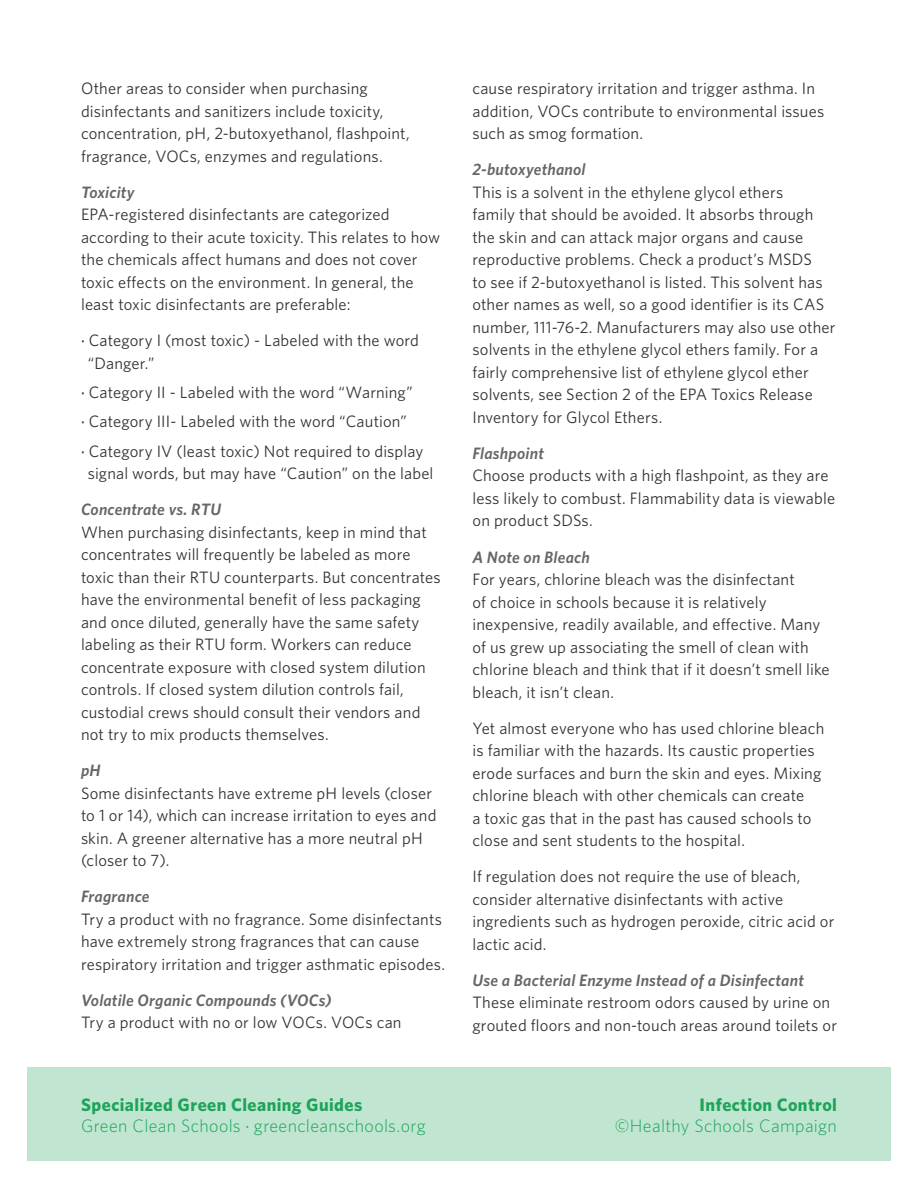
<style>
.page{position:relative;width:918px;height:1188px;background:#fff}
.page>*{position:absolute;margin:0;border:0;box-sizing:border-box;transform-origin:0 0}
.t1{font:300 18px/21.6px "Whitney";letter-spacing:.02em;color:#1da35a}
.t2{font:700 18px "Whitney";letter-spacing:.025em;color:#1da35a}
.t3{font:16.5px/22.5px "Whitney";letter-spacing:.01em;color:#333}
.t4{font:italic 600 16.5px "Whitney";letter-spacing:.015em;color:#666}
.s1{font-weight:500}
.s2{font-weight:700}
.s3{font-weight:400}
</style>
<div class="page">
<div style="left:27px;top:1068px;width:864px;height:93px;background:#c0e6d1"></div>
<p class="t3" style="left:81px;top:77px;width:330px">Other areas to consider when purchasing disinfectants and sanitizers include toxicity, concentration, pH, 2-butoxyethanol, flashpoint, fragrance, VOCs, enzymes and regulations.</p>
<p class="t4" style="left:81px;top:181px;width:55px">Toxicity</p>
<p class="t3" style="left:81px;top:203px;width:361px">EPA-registered disinfectants are categorized according to their acute toxicity. This relates to how the chemicals affect humans and does not cover toxic effects on the environment. In general, the least toxic disinfectants are preferable:</p>
<p class="t3" style="left:88px;top:329px;width:333px;text-indent:-7px"><span class="s1">·</span> Category I (most toxic) - Labeled with the word “Danger.”</p>
<p class="t3" style="left:81px;top:377px;width:344px;line-height:29.2px"><span class="s1">·</span> Category II - Labeled with the word “Warning”<br><span class="s1">·</span> Category III- Labeled with the word “Caution”<br><span class="s1">·</span> Category IV (least toxic) Not required to display</p>
<p class="t3" style="left:88px;top:462px;width:347px">signal words, but may have “Caution” on the label</p>
<p class="t4" style="left:81px;top:498px;width:142px">Concentrate vs. RTU</p>
<p class="t3" style="left:81px;top:520px;width:361px">When purchasing disinfectants, keep in mind that concentrates will frequently be labeled as more toxic than their RTU counterparts. But concentrates have the environmental benefit of less packaging and once diluted, generally have the same safety labeling as their RTU form. Workers can reduce concentrate exposure with closed system dilution controls. If closed system dilution controls fail, custodial crews should consult their vendors and not try to mix products themselves.</p>
<p class="t4" style="left:81px;top:759px;width:21px">pH</p>
<p class="t3" style="left:81px;top:781px;width:357px">Some disinfectants have extreme pH levels (closer to 1 or 14), which can increase irritation to eyes and skin. A greener alternative has a more neutral pH (closer to 7).</p>
<p class="t4" style="left:81px;top:885px;width:70px">Fragrance</p>
<p class="t3" style="left:81px;top:907px;width:366px">Try a product with no fragrance. Some disinfectants have extremely strong fragrances that can cause respiratory irritation and trigger asthmatic episodes.</p>
<p class="t4" style="left:81px;top:989px;width:252px">Volatile Organic Compounds (VOCs)</p>
<p class="t3" style="left:81px;top:1011px;width:322px">Try a product with no or low VOCs. VOCs can</p>
<p class="t3" style="left:472px;top:77px;width:353px">cause respiratory irritation and trigger asthma. In addition, VOCs contribute to environmental issues such as smog formation.</p>
<p class="t4" style="left:472px;top:159px;width:115px">2-butoxyethanol</p>
<p class="t3" style="left:472px;top:181px;width:365px">This is a solvent in the ethylene glycol ethers<br>family that should be avoided. It absorbs through the skin and can attack major organs and cause reproductive problems. Check a product’s MSDS<br>to see if 2-butoxyethanol is listed. This solvent has other names as well, so a good identifier is its CAS number, 111-76-2. Manufacturers may also use other solvents in the ethylene glycol ethers family. For a fairly comprehensive list of ethylene glycol ether solvents, see Section 2 of the EPA Toxics Release Inventory for Glycol Ethers.</p>
<p class="t4" style="left:472px;top:442px;width:73px">Flashpoint</p>
<p class="t3" style="left:472px;top:464px;width:364px">Choose products with a high flashpoint, as they are less likely to combust. Flammability data is viewable on product SDSs.</p>
<p class="t4" style="left:472px;top:546px;width:119px">A Note on Bleach</p>
<p class="t3" style="left:472px;top:568px;width:359px">For years, chlorine bleach was the disinfectant<br>of choice in schools because it is relatively inexpensive, readily available, and effective. Many of us grew up associating the smell of clean with chlorine bleach and think that if it doesn’t smell like bleach, it isn’t clean.</p>
<p class="t3" style="left:472px;top:716px;width:353px">Yet almost everyone who has used chlorine bleach is familiar with the hazards. Its caustic properties erode surfaces and burn the skin and eyes. Mixing chlorine bleach with other chemicals can create<br>a toxic gas that in the past has caused schools to close and sent students to the hospital.</p>
<p class="t3" style="left:472px;top:865px;width:363px">If regulation does not require the use of bleach, consider alternative disinfectants with active ingredients such as hydrogen peroxide, citric acid or lactic acid.</p>
<p class="t4" style="left:472px;top:969px;width:333px">Use a Bacterial Enzyme Instead of a Disinfectant</p>
<p class="t3" style="left:472px;top:991px;width:366px">These eliminate restroom odors caused by urine on grouted floors and non-touch areas around toilets or</p>
<p class="t1" style="left:81px;top:1093px;width:346px"><span class="s2">Specialized Green Cleaning Guides<br></span>Green Clean Schools <span class="s3">·</span> greencleanschools.org</p>
<p class="t2" style="left:700px;top:1092px;width:139px">Infection Control</p>
<p class="t1" style="left:615px;top:1115px;width:224px">©Healthy Schools Campaign</p>
</div>
